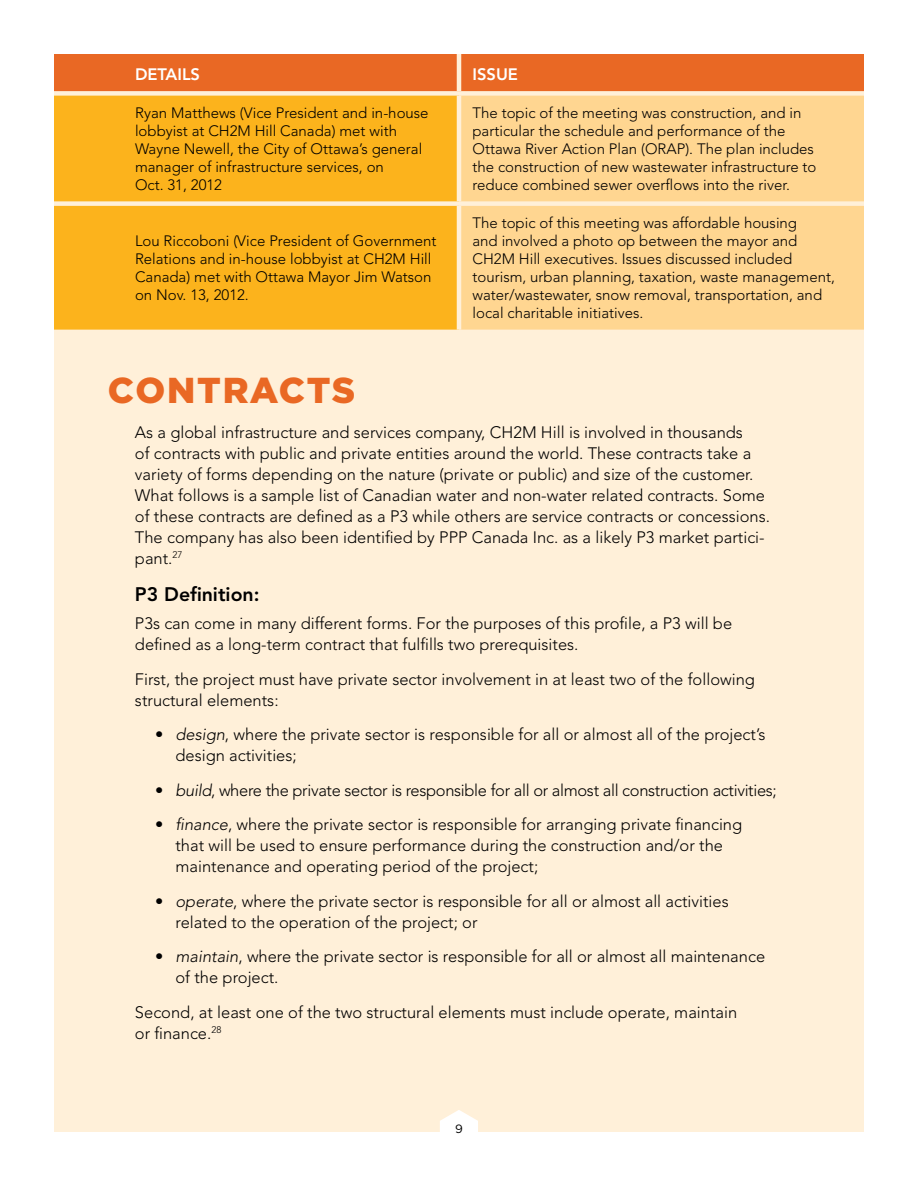
<style>
.page{position:relative;width:918px;height:1188px;background:#fff}
.page>*{position:absolute;margin:0;border:0;box-sizing:border-box;transform-origin:0 0}
.Orange_Title{font:900 36px "Gotham";letter-spacing:.045em;color:#e96824}
.Sub_title{font:800 19.5px "Avenir";color:#000}
.Copy{font:300 16.5px/21px "Avenir";color:#000}
.Copy-2{font:300 16.5px "Avenir";letter-spacing:-.02em;color:#000}
.Copy-3{font:800 16.5px "Avenir";color:#fff}
.Copy-4{font:300 15px/18px "Avenir";color:#000}
.Blue_Title{font:12px "Gotham";color:#000}
.s1{font-style:italic}
</style>
<div class="page">
<div style="left:54px;top:54px;width:810px;height:1078px;background:#fff0d9"></div>
<svg style="left:440px;top:1110px;width:38px;height:22px"></svg>
<div style="left:54px;top:54px;width:810px;height:37px;background:#e96824"></div>
<div style="left:54px;top:96px;width:403px;height:234px;background:#fcb31c"></div>
<div style="left:461px;top:96px;width:403px;height:234px;background:#ffd691"></div>
<div style="left:54px;top:201px;width:405px;height:5px;background:#fff0d9"></div>
<hr style="left:457px;top:54px;width:4px;height:37px;background:#fff0d9">
<div style="left:459px;top:201px;width:405px;height:5px;background:#fff0d9"></div>
<p class="Copy-3" style="left:135px;top:64px;width:67px">DETAILS</p>
<p class="Copy-3" style="left:472px;top:64px;width:47px">ISSUE</p>
<p class="Copy-4" style="left:135px;top:104px;width:295px">Ryan Matthews (Vice President and in-house lobbyist at CH2M Hill Canada) met with Wayne Newell, the City of Ottawa’s general manager of infrastructure services, on<br>Oct. 31, 2012</p>
<p class="Copy-4" style="left:472px;top:104px;width:346px">The topic of the meeting was construction, and in particular the schedule and performance of the Ottawa River Action Plan (ORAP). The plan includes the construction of new wastewater infrastructure to reduce combined sewer overflows into the river.</p>
<p class="Copy-4" style="left:135px;top:232px;width:303px">Lou Riccoboni (Vice President of Government Relations and in-house lobbyist at CH2M Hill Canada) met with Ottawa Mayor Jim Watson on Nov. 13, 2012.</p>
<p class="Copy-4" style="left:472px;top:214px;width:364px">The topic of this meeting was affordable housing<br>and involved a photo op between the mayor and CH2M Hill executives. Issues discussed included tourism, urban planning, taxation, waste management, water/wastewater, snow removal, transportation, and local charitable initiatives.</p>
<p class="Orange_Title" style="left:108px;top:370px;width:249px">CONTRACTS</p>
<p class="Copy" style="left:135px;top:422px;width:637px">As a global infrastructure and services company, CH2M Hill is involved in thousands<br>of contracts with public and private entities around the world. These contracts take a variety of forms depending on the nature (private or public) and size of the customer.<br>What follows is a sample list of Canadian water and non-water related contracts. Some of these contracts are defined as a P3 while others are service contracts or concessions.<br>The company has also been identified by PPP Canada Inc. as a likely P3 market partici&shy;pant.<sup>27</sup></p>
<p class="Sub_title" style="left:135px;top:583px;width:126px">P3 Definition:</p>
<p class="Copy" style="left:135px;top:613px;width:599px">P3s can come in many different forms. For the purposes of this profile, a P3 will be defined as a long-term contract that fulfills two prerequisites.</p>
<p class="Copy" style="left:135px;top:669px;width:621px">First, the project must have private sector involvement in at least two of the following structural elements:</p>
<p class="Copy" style="left:175px;top:724px;width:592px;text-indent:-20px">• <span class="s1">design</span>, where the private sector is responsible for all or almost all of the project’s design activities;</p>
<p class="Copy-2" style="left:155px;top:780px;width:623px">• <span class="s1">build</span>, where the private sector is responsible for all or almost all construction activities;</p>
<p class="Copy" style="left:175px;top:814px;width:568px;text-indent:-20px">• <span class="s1">finance</span>, where the private sector is responsible for arranging private financing that will be used to ensure performance during the construction and/or the maintenance and operating period of the project;</p>
<p class="Copy" style="left:175px;top:891px;width:555px;text-indent:-20px">• <span class="s1">operate</span>, where the private sector is responsible for all or almost all activities related to the operation of the project; or</p>
<p class="Copy" style="left:175px;top:946px;width:591px;text-indent:-20px">• <span class="s1">maintain</span>, where the private sector is responsible for all or almost all maintenance of the project.</p>
<p class="Copy" style="left:135px;top:1002px;width:604px">Second, at least one of the two structural elements must include operate, maintain or finance.<sup>28</sup></p>
<p class="Blue_Title" style="left:455px;top:1122px;width:9px">9</p>
</div>
